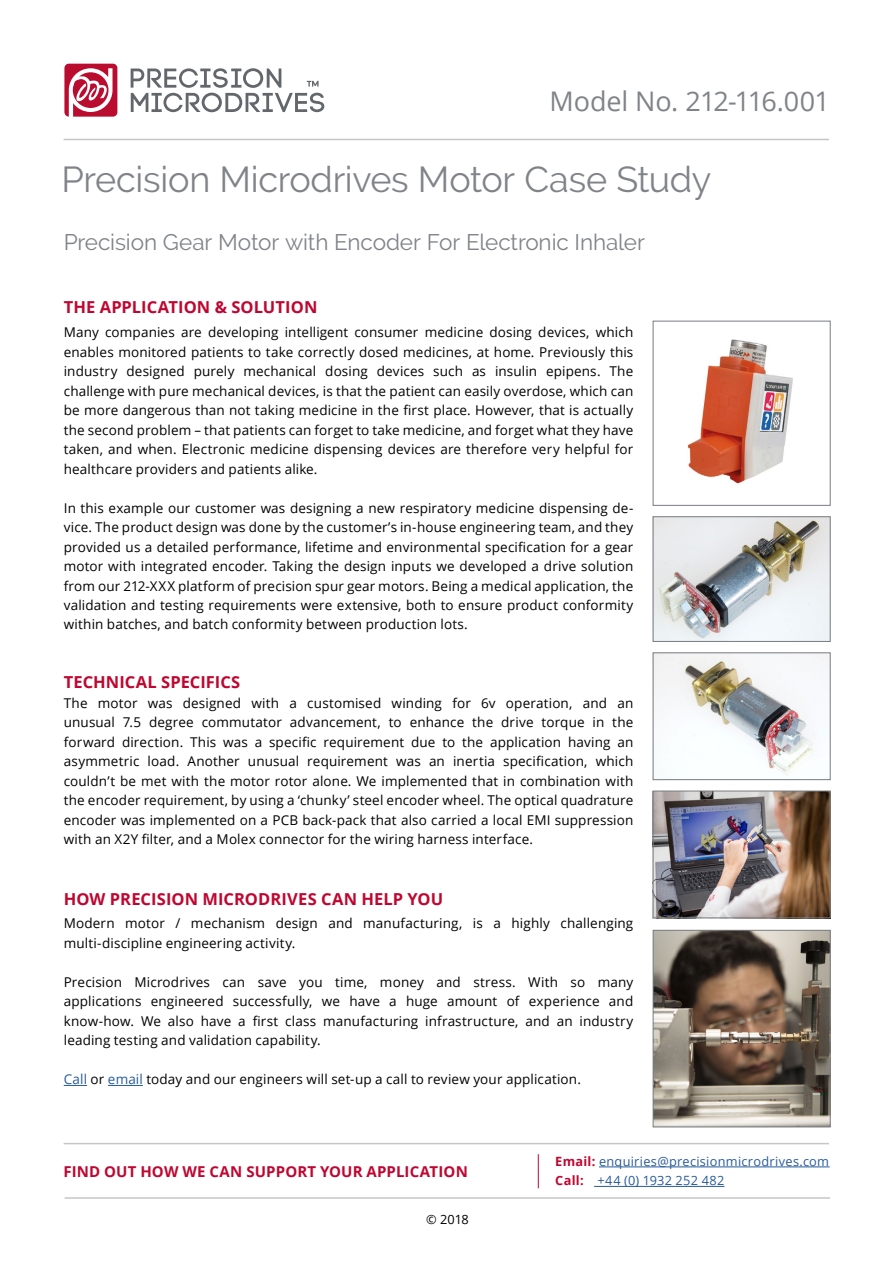
<style>
.page{position:relative;width:893px;height:1263px;background:#fff}
.page>*{position:absolute;margin:0;border:0;box-sizing:border-box;transform-origin:0 0}
.t1{font:36px "Raleway";letter-spacing:-.01em;color:#808387}
.t2{font:27px "Open Sans";letter-spacing:-.005em;color:#808387}
.t3{font:22.5px "Raleway";letter-spacing:-.005em;color:#808387}
.t4{font:700 16.5px "Open Sans";letter-spacing:.005em;color:#c00630}
.t5{font:700 15px "Open Sans";letter-spacing:.01em;color:#c00630}
.t6{font:13.5px/19.5px "Open Sans";letter-spacing:.01em;color:#000;text-align:justify}
.t7{font:12.75px/19.5px "Open Sans";letter-spacing:.02em;color:#275b9b}
.t8{font:12.75px "Open Sans";color:#000}
.t9{font:300 6.45px "Verdana Pro";color:#58595b}
.s1{color:#275b9b}
.s2{font-weight:700;color:#c00630}
</style>
<div class="page">
<hr style="left:64px;top:1143px;width:765px;height:1px;background:#c6c6c6">
<hr style="left:65px;top:1197px;width:765px;height:2px;background:#c6c6c6">
<hr style="left:599px;top:1166px;width:231px;height:1px;background:#275b9b">
<hr style="left:594px;top:1186px;width:130px;height:1px;background:#275b9b">
<hr style="left:538px;top:1154px;width:1px;height:34px;background:#c00630">
<hr style="left:64px;top:139px;width:765px;height:1px;background:#c6c6c6">
<svg style="left:64px;top:64px;width:53px;height:53px"></svg>
<svg style="left:131px;top:68px;width:193px;height:44px"></svg>
<svg style="left:64px;top:1085px;width:23px;height:1px"></svg>
<hr style="left:108px;top:1085px;width:35px;height:1px;background:#275b9b">
<img style="left:687px;top:339px;width:106px;height:145px">
<div style="left:653px;top:321px;width:178px;height:185px;border:1px solid #787c81"></div>
<img style="left:655px;top:654px;width:174px;height:122px">
<div style="left:653px;top:652px;width:178px;height:128px;border:1px solid #787c81"></div>
<img style="left:655px;top:932px;width:174px;height:193px">
<div style="left:653px;top:930px;width:178px;height:197px;border:1px solid #787c81"></div>
<img style="left:655px;top:518px;width:174px;height:122px">
<div style="left:653px;top:516px;width:178px;height:126px;border:1px solid #787c81"></div>
<img style="left:655px;top:793px;width:174px;height:123px">
<div style="left:653px;top:791px;width:178px;height:127px;border:1px solid #787c81"></div>
<h2 class="t2" style="left:549px;top:83px;width:282px">Model No. 212-116.001</h2>
<h1 class="t1" style="left:62px;top:158px;width:651px">Precision Microdrives Motor Case Study</h1>
<p class="t9" style="left:38px;top:176px;width:58px">C:40 M:30 Y:20 K:66</p>
<h3 class="t3" style="left:64px;top:229px;width:583px">Precision Gear Motor with Encoder For Electronic Inhaler</h3>
<p class="t4" style="left:64px;top:296px;width:255px">THE APPLICATION &amp; SOLUTION</p>
<p class="t6" style="left:64px;top:322px;width:571px">Many companies are developing intelligent consumer medicine dosing devices, which enables monitored patients to take correctly dosed medicines, at home. Previously this industry designed purely mechanical dosing devices such as insulin epipens. The challenge with pure mechanical devices, is that the patient can easily overdose, which can be more dangerous than not taking medicine in the first place. However, that is actually the second problem – that patients can forget to take medicine, and forget what they have taken, and when. Electronic medicine dispensing devices are therefore very helpful for healthcare providers and patients alike.</p>
<p class="t6" style="left:64px;top:497px;width:571px">In this example our customer was designing a new respiratory medicine dispensing de&shy;vice. The product design was done by the customer’s in-house engineering team, and they provided us a detailed performance, lifetime and environmental specification for a gear motor with integrated encoder. Taking the design inputs we developed a drive solution from our 212-XXX platform of precision spur gear motors. Being a medical application, the validation and testing requirements were extensive, both to ensure product conformity within batches, and batch conformity between production lots.</p>
<p class="t4" style="left:64px;top:671px;width:178px">TECHNICAL SPECIFICS</p>
<p class="t6" style="left:64px;top:693px;width:571px">The motor was designed with a customised winding for 6v operation, and an unusual 7.5 degree commutator advancement, to enhance the drive torque in the forward direction. This was a specific requirement due to the application having an asymmetric load. Another unusual requirement was an inertia specification, which couldn’t be met with the motor rotor alone. We implemented that in combination with the encoder requirement, by using a ‘chunky’ steel encoder wheel. The optical quadrature encoder was implemented on a PCB back-pack that also carried a local EMI suppression with an X2Y filter, and a Molex connector for the wiring harness interface.</p>
<p class="t4" style="left:64px;top:887px;width:381px">HOW PRECISION MICRODRIVES CAN HELP YOU</p>
<p class="t6" style="left:64px;top:913px;width:571px">Modern motor / mechanism design and manufacturing, is a highly challenging multi-discipline engineering activity.</p>
<p class="t6" style="left:64px;top:972px;width:571px">Precision Microdrives can save you time, money and stress. With so many applications engineered successfully, we have a huge amount of experience and know-how. We also have a first class manufacturing infrastructure, and an industry leading testing and validation capability.</p>
<p class="t6" style="left:64px;top:1069px;width:519px"><span class="s1">Call</span> or <span class="s1">email</span> today and our engineers will set-up a call to review your application.</p>
<p class="t5" style="left:64px;top:1161px;width:406px">FIND OUT HOW WE CAN SUPPORT YOUR APPLICATION</p>
<p class="t8" style="left:426px;top:1210px;width:44px">© 2018</p>
<p class="t7" style="left:555px;top:1151px;width:275px"><span class="s2">Email:</span> enquiries@precisionmicrodrives.com<br><span class="s2">Call:</span> +44 (0) 1932 252 482</p>
</div>
